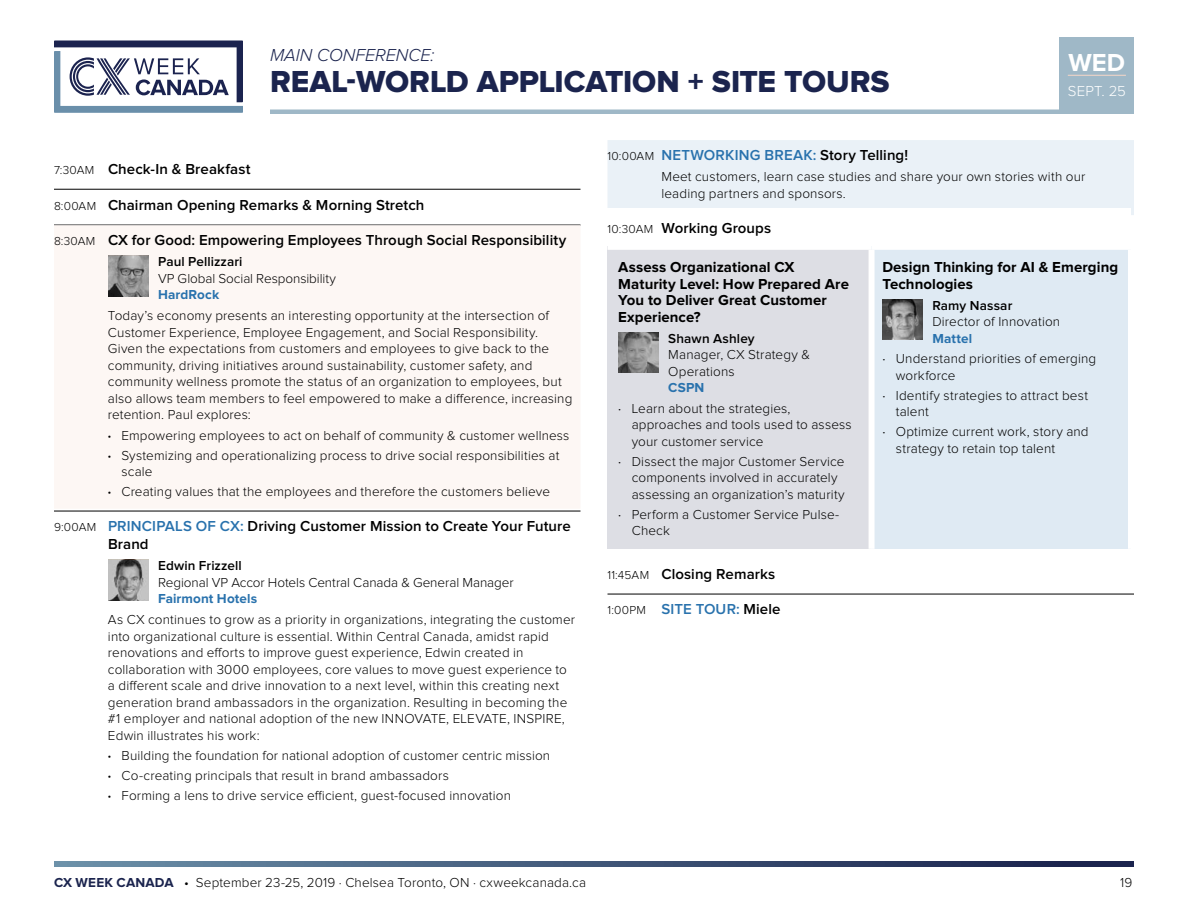
<style>
.page{position:relative;width:1188px;height:918px;background:#fff}
.page>*{position:absolute;margin:0;border:0;box-sizing:border-box;transform-origin:0 0}
.t1{font:31.5px "Proxima Nova Extrabld";letter-spacing:-.005em;color:#1b244e}
.t2{font:700 25.5px "Proxima Nova";color:#fff}
.t3{font:italic 300 18px "Proxima Nova";color:#1b244e}
.t4{font:600 15px/18px "Proxima Nova";letter-spacing:.005em;color:#000}
.t5{font:700 15px/16.5px "Proxima Nova";letter-spacing:.005em;color:#000}
.t6{font:600 15px "Proxima Nova";letter-spacing:.01em;color:#2972ad}
.t7{font:300 15px "Proxima Nova";letter-spacing:.01em;color:#fff}
.t8{font:300 13.5px/16.5px "Proxima Nova";letter-spacing:.01em;color:#000}
.t9{font:600 13.5px "Proxima Nova";letter-spacing:.01em;color:#000}
.t10{font:700 13.5px "Proxima Nova";letter-spacing:.01em;color:#2972ad}
.s1{font-weight:300;font-size:12px}
.s2{font-weight:700}
.s3{color:#2972ad}
.s4{font-weight:300;font-size:12px;color:#000}
.s5{color:#000}
.s6{font-weight:700;color:#2972ad}
.s7{font-weight:400}
.s8{font-weight:700;color:#1b244e}
</style>
<div class="page">
<svg style="left:54px;top:861px;width:1080px;height:6px;background:#415778"></svg>
<svg style="left:54px;top:41px;width:189px;height:72px"></svg>
<div style="left:1060px;top:38px;width:74px;height:74px;background:#9fb8c7"></div>
<hr style="left:1068px;top:75px;width:58px;height:1px;background:#f6d7c8">
<hr style="left:54px;top:189px;width:526px;height:1px;background:#000">
<div style="left:54px;top:225px;width:526px;height:284px;background:#fdf7f4"></div>
<hr style="left:54px;top:511px;width:526px;height:1px;background:#000">
<img style="left:108px;top:256px;width:40px;height:40px">
<img style="left:108px;top:560px;width:40px;height:40px">
<div style="left:608px;top:140px;width:526px;height:75px;background:#eaf1f7"></div>
<hr style="left:608px;top:594px;width:526px;height:1px;background:#000">
<div style="left:608px;top:208px;width:523px;height:39px;background:#fff"></div>
<div style="left:608px;top:247px;width:264px;height:302px;background:#dddee4"></div>
<div style="left:872px;top:247px;width:259px;height:302px;background:#dfeaf3"></div>
<div style="left:869px;top:250px;width:6px;height:299px;background:#fff"></div>
<div style="left:1128px;top:250px;width:6px;height:299px;background:#fff"></div>
<div style="left:608px;top:244px;width:264px;height:6px;background:#fff"></div>
<div style="left:872px;top:244px;width:262px;height:6px;background:#fff"></div>
<img style="left:618px;top:332px;width:41px;height:41px">
<img style="left:882px;top:299px;width:41px;height:41px">
<hr style="left:270px;top:110px;width:864px;height:4px;background:#9fb8c7">
<h3 class="t3" style="left:270px;top:47px;width:166px">MAIN CONFERENCE:</h3>
<h1 class="t1" style="left:270px;top:67px;width:621px">REAL-WORLD APPLICATION + SITE TOURS</h1>
<h2 class="t2" style="left:1068px;top:51px;width:58px">WED</h2>
<p class="t7" style="left:1068px;top:84px;width:60px">SEPT. 25</p>
<p class="t4" style="left:54px;top:160px;width:198px"><span class="s1">7:30AM</span> Check-In &amp; Breakfast</p>
<p class="t4" style="left:54px;top:196px;width:372px"><span class="s1">8:00AM</span> Chairman Opening Remarks &amp; Morning Stretch</p>
<p class="t4" style="left:54px;top:232px;width:514px"><span class="s1">8:30AM</span> CX for Good: Empowering Employees Through Social Responsibility</p>
<p class="t9" style="left:158px;top:256px;width:86px">Paul Pellizzari</p>
<p class="t8" style="left:158px;top:271px;width:180px">VP Global Social Responsibility</p>
<p class="t10" style="left:158px;top:289px;width:63px">HardRock</p>
<p class="t8" style="left:108px;top:308px;width:466px">Today’s economy presents an interesting opportunity at the intersection of Customer Experience, Employee Engagement, and Social Responsibility.<br>Given the expectations from customers and employees to give back to the community, driving initiatives around sustainability, customer safety, and community wellness promote the status of an organization to employees, but also allows team members to feel empowered to make a difference, increasing retention. Paul explores:</p>
<p class="t8" style="left:108px;top:426px;width:463px;line-height:20px"><span class="s2">·</span> Empowering employees to act on behalf of community &amp; customer wellness <span class="s2">·</span> Systemizing and operationalizing process to drive social responsibilities at</p>
<p class="t8" style="left:108px;top:463px;width:444px;line-height:20px;text-indent:14px">scale<br><span class="s2">·</span> Creating values that the employees and therefore the customers believe</p>
<p class="t4" style="left:108px;top:518px;width:464px;text-indent:-54px"><span class="s1">9:00AM</span> <span class="s3">PRINCIPALS OF CX:</span> Driving Customer Mission to Create Your Future<br>Brand</p>
<p class="t9" style="left:158px;top:560px;width:85px">Edwin Frizzell</p>
<p class="t8" style="left:158px;top:575px;width:357px">Regional VP Accor Hotels Central Canada &amp; General Manager</p>
<p class="t10" style="left:158px;top:593px;width:101px">Fairmont Hotels</p>
<p class="t8" style="left:108px;top:612px;width:469px">As CX continues to grow as a priority in organizations, integrating the customer into organizational culture is essential. Within Central Canada, amidst rapid renovations and efforts to improve guest experience, Edwin created in collaboration with 3000 employees, core values to move guest experience to a different scale and drive innovation to a next level, within this creating next generation brand ambassadors in the organization. Resulting in becoming the #1 employer and national adoption of the new INNOVATE, ELEVATE, INSPIRE, Edwin illustrates his work:</p>
<p class="t8" style="left:108px;top:747px;width:444px;line-height:20px"><span class="s2">·</span> Building the foundation for national adoption of customer centric mission <span class="s2">·</span> Co-creating principals that result in brand ambassadors<br><span class="s2">·</span> Forming a lens to drive service efficient, guest-focused innovation</p>
<p class="t6" style="left:608px;top:148px;width:302px"><span class="s4">10:00AM</span> NETWORKING BREAK: <span class="s5">Story Telling!</span></p>
<p class="t8" style="left:662px;top:169px;width:425px">Meet customers, learn case studies and share your own stories with our leading partners and sponsors.</p>
<p class="t4" style="left:608px;top:220px;width:165px"><span class="s1">10:30AM</span> Working Groups</p>
<p class="t5" style="left:618px;top:260px;width:232px">Assess Organizational CX<br>Maturity Level: How Prepared Are<br>You to Deliver Great Customer<br>Experience?</p>
<p class="t9" style="left:668px;top:332px;width:88px">Shawn Ashley</p>
<p class="t8" style="left:668px;top:347px;width:143px">Manager, CX Strategy &amp;<br>Operations</p>
<p class="t8" style="left:618px;top:378px;width:174px;line-height:20.9px;text-indent:50px"><span class="s6">CSPN<br></span><span class="s7">·</span> Learn about the strategies,</p>
<p class="t8" style="left:632px;top:417px;width:221px">approaches and tools used to assess your customer service</p>
<p class="t8" style="left:632px;top:454px;width:215px;text-indent:-14px"><span class="s7">·</span> Dissect the major Customer Service components involved in accurately assessing an organization’s maturity</p>
<p class="t8" style="left:632px;top:507px;width:209px;text-indent:-14px"><span class="s7">·</span> Perform a Customer Service Pulse-<br>Check</p>
<p class="t5" style="left:882px;top:260px;width:237px">Design Thinking for AI &amp; Emerging<br>Technologies</p>
<p class="t9" style="left:932px;top:299px;width:81px">Ramy Nassar</p>
<p class="t8" style="left:932px;top:314px;width:129px">Director of Innovation</p>
<p class="t8" style="left:882px;top:328px;width:215px;line-height:20.9px;text-indent:50px"><span class="s6">Mattel<br></span><span class="s7">·</span> Understand priorities of emerging</p>
<p class="t8" style="left:882px;top:366px;width:207px;line-height:20px;text-indent:14px">workforce<br><span class="s7">·</span> Identify strategies to attract best</p>
<p class="t8" style="left:882px;top:402px;width:208px;line-height:20px;text-indent:14px">talent<br><span class="s7">·</span> Optimize current work, story and</p>
<p class="t8" style="left:896px;top:441px;width:161px">strategy to retain top talent</p>
<p class="t4" style="left:608px;top:565px;width:169px"><span class="s1">11:45AM</span> Closing Remarks</p>
<p class="t6" style="left:608px;top:603px;width:175px"><span class="s4">1:00PM</span> SITE TOUR: <span class="s5">Miele</span></p>
<p class="t8" style="left:54px;top:875px;width:534px"><span class="s8">CX WEEK CANADA</span> • September 23-25, 2019 · Chelsea Toronto, ON · cxweekcanada.ca</p>
<p class="t8" style="left:1120px;top:875px;width:14px">19</p>
</div>
